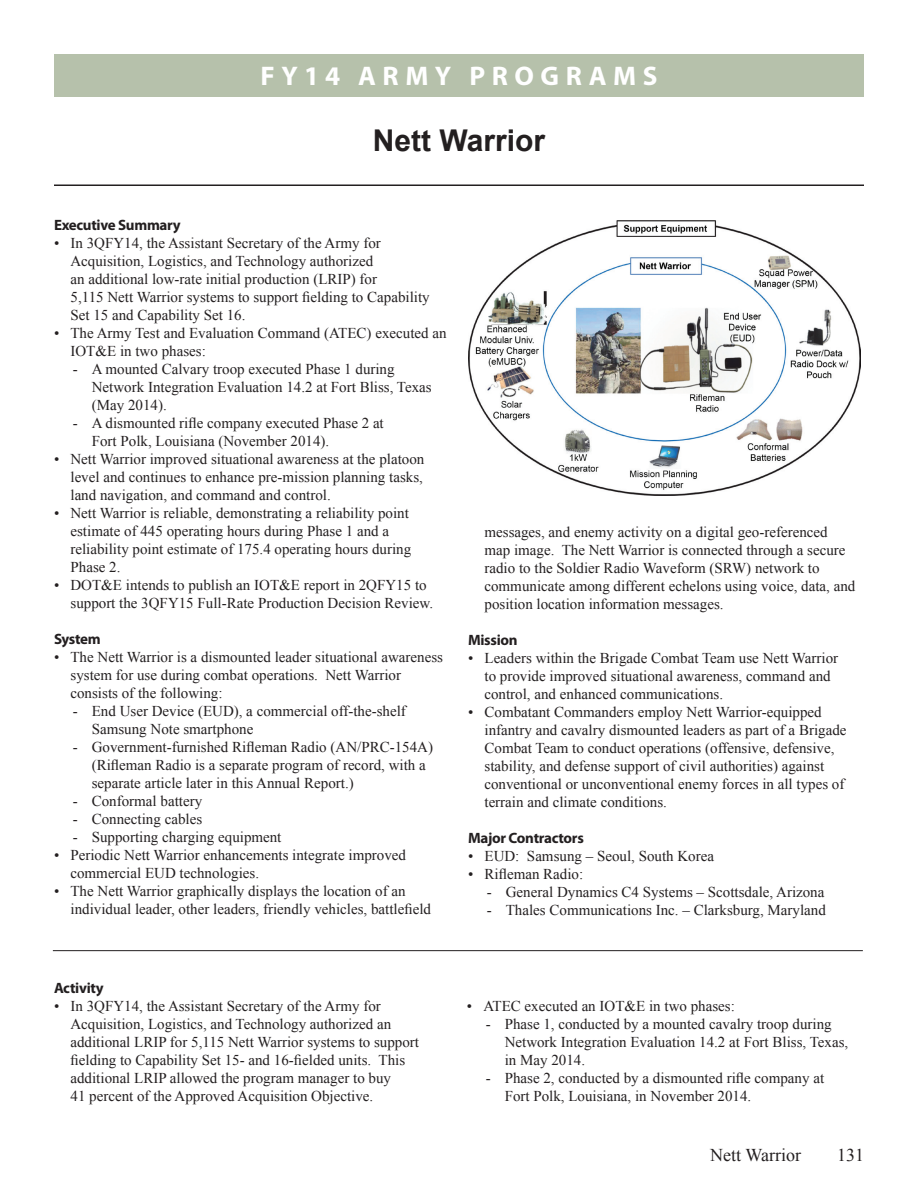
<style>
.page{position:relative;width:918px;height:1188px;background:#fff}
.page>*{position:absolute;margin:0;border:0;box-sizing:border-box;transform-origin:0 0}
.t1{font:700 30px "Arial";color:#231f20}
.t2{font:700 27px "Myriad Pro";letter-spacing:.24em;color:#fff}
.t3{font:18px "Times New Roman";color:#231f20}
.t4{font:15px/18px "Times New Roman";color:#231f20}
.t5{font:700 15px "Myriad Pro";letter-spacing:-.02em;color:#231f20}
</style>
<div class="page">
<hr style="left:54px;top:184px;width:810px;height:2px;background:#231f20">
<div style="left:54px;top:54px;width:810px;height:43px;background:#b6c1ab"></div>
<hr style="left:53px;top:950px;width:810px;height:1px;background:#231f20">
<img style="left:468px;top:221px;width:393px;height:275px">
<h2 class="t2" style="left:261px;top:59px;width:398px">FY14 ARMY PROGRAMS</h2>
<h1 class="t1" style="left:373px;top:120px;width:174px">Nett Warrior</h1>
<p class="t5" style="left:54px;top:215px;width:128px">Executive Summary</p>
<p class="t4" style="left:70px;top:234px;width:361px;text-indent:-16px">• In 3QFY14, the Assistant Secretary of the Army for Acquisition, Logistics, and Technology authorized<br>an additional low-rate initial production (LRIP) for<br>5,115 Nett Warrior systems to support fielding to Capability Set 15 and Capability Set 16.</p>
<p class="t4" style="left:70px;top:324px;width:378px;text-indent:-16px">• The Army Test and Evaluation Command (ATEC) executed an<br>IOT&amp;E in two phases:</p>
<p class="t4" style="left:92px;top:360px;width:341px;text-indent:-19px">- A mounted Calvary troop executed Phase 1 during<br>Network Integration Evaluation 14.2 at Fort Bliss, Texas (May 2014).</p>
<p class="t4" style="left:92px;top:414px;width:294px;text-indent:-19px">- A dismounted rifle company executed Phase 2 at<br>Fort Polk, Louisiana (November 2014).</p>
<p class="t4" style="left:71px;top:450px;width:355px;text-align:justify;text-indent:-16px">• Nett Warrior improved situational awareness at the platoon level and continues to enhance pre-mission planning tasks, land navigation, and command and control.</p>
<p class="t4" style="left:71px;top:504px;width:342px;text-indent:-16px">• Nett Warrior is reliable, demonstrating a reliability point estimate of 445 operating hours during Phase 1 and a reliability point estimate of 175.4 operating hours during Phase 2.</p>
<p class="t4" style="left:71px;top:576px;width:364px;text-indent:-16px">• DOT&amp;E intends to publish an IOT&amp;E report in 2QFY15 to support the 3QFY15 Full-Rate Production Decision Review.</p>
<p class="t5" style="left:54px;top:629px;width:48px">System</p>
<p class="t4" style="left:71px;top:648px;width:374px;text-indent:-16px">• The Nett Warrior is a dismounted leader situational awareness system for use during combat operations. Nett Warrior consists of the following:</p>
<p class="t4" style="left:92px;top:702px;width:316px;text-indent:-19px">- End User Device (EUD), a commercial off-the-shelf<br>Samsung Note smartphone</p>
<p class="t4" style="left:92px;top:738px;width:343px;text-indent:-19px">- Government-furnished Rifleman Radio (AN/PRC-154A) (Rifleman Radio is a separate program of record, with a separate article later in this Annual Report.)</p>
<p class="t4" style="left:73px;top:792px;width:131px">- Conformal battery</p>
<p class="t4" style="left:73px;top:810px;width:131px">- Connecting cables</p>
<p class="t4" style="left:73px;top:828px;width:210px">- Supporting charging equipment</p>
<p class="t4" style="left:71px;top:846px;width:337px;text-indent:-16px">• Periodic Nett Warrior enhancements integrate improved commercial EUD technologies.</p>
<p class="t4" style="left:71px;top:882px;width:362px;text-indent:-16px">• The Nett Warrior graphically displays the location of an individual leader, other leaders, friendly vehicles, battlefield</p>
<p class="t4" style="left:485px;top:523px;width:372px">messages, and enemy activity on a digital geo-referenced map image. The Nett Warrior is connected through a secure radio to the Soldier Radio Waveform (SRW) network to communicate among different echelons using voice, data, and position location information messages.</p>
<p class="t5" style="left:468px;top:631px;width:51px">Mission</p>
<p class="t4" style="left:485px;top:649px;width:355px;text-indent:-16px">• Leaders within the Brigade Combat Team use Nett Warrior to provide improved situational awareness, command and control, and enhanced communications.</p>
<p class="t4" style="left:485px;top:703px;width:363px;text-indent:-16px">• Combatant Commanders employ Nett Warrior-equipped infantry and cavalry dismounted leaders as part of a Brigade Combat Team to conduct operations (offensive, defensive, stability, and defense support of civil authorities) against conventional or unconventional enemy forces in all types of terrain and climate conditions.</p>
<p class="t5" style="left:468px;top:829px;width:117px">Major Contractors</p>
<p class="t4" style="left:468px;top:847px;width:248px">• EUD: Samsung – Seoul, South Korea</p>
<p class="t4" style="left:468px;top:865px;width:117px">• Rifleman Radio:</p>
<p class="t4" style="left:487px;top:883px;width:339px">- General Dynamics C4 Systems – Scottsdale, Arizona</p>
<p class="t4" style="left:487px;top:901px;width:340px">- Thales Communications Inc. – Clarksburg, Maryland</p>
<p class="t5" style="left:54px;top:978px;width:51px">Activity</p>
<p class="t4" style="left:70px;top:996px;width:350px;text-indent:-16px">• In 3QFY14, the Assistant Secretary of the Army for Acquisition, Logistics, and Technology authorized an additional LRIP for 5,115 Nett Warrior systems to support fielding to Capability Set 15- and 16-fielded units. This additional LRIP allowed the program manager to buy<br>41 percent of the Approved Acquisition Objective.</p>
<p class="t4" style="left:467px;top:997px;width:270px">• ATEC executed an IOT&amp;E in two phases:</p>
<p class="t4" style="left:505px;top:1015px;width:345px;text-indent:-19px">- Phase 1, conducted by a mounted cavalry troop during<br>Network Integration Evaluation 14.2 at Fort Bliss, Texas, in May 2014.</p>
<p class="t4" style="left:505px;top:1069px;width:321px;text-indent:-19px">- Phase 2, conducted by a dismounted rifle company at<br>Fort Polk, Louisiana, in November 2014.</p>
<p class="t3" style="left:710px;top:1143px;width:92px">Nett Warrior</p>
<p class="t3" style="left:837px;top:1143px;width:28px">131</p>
</div>
